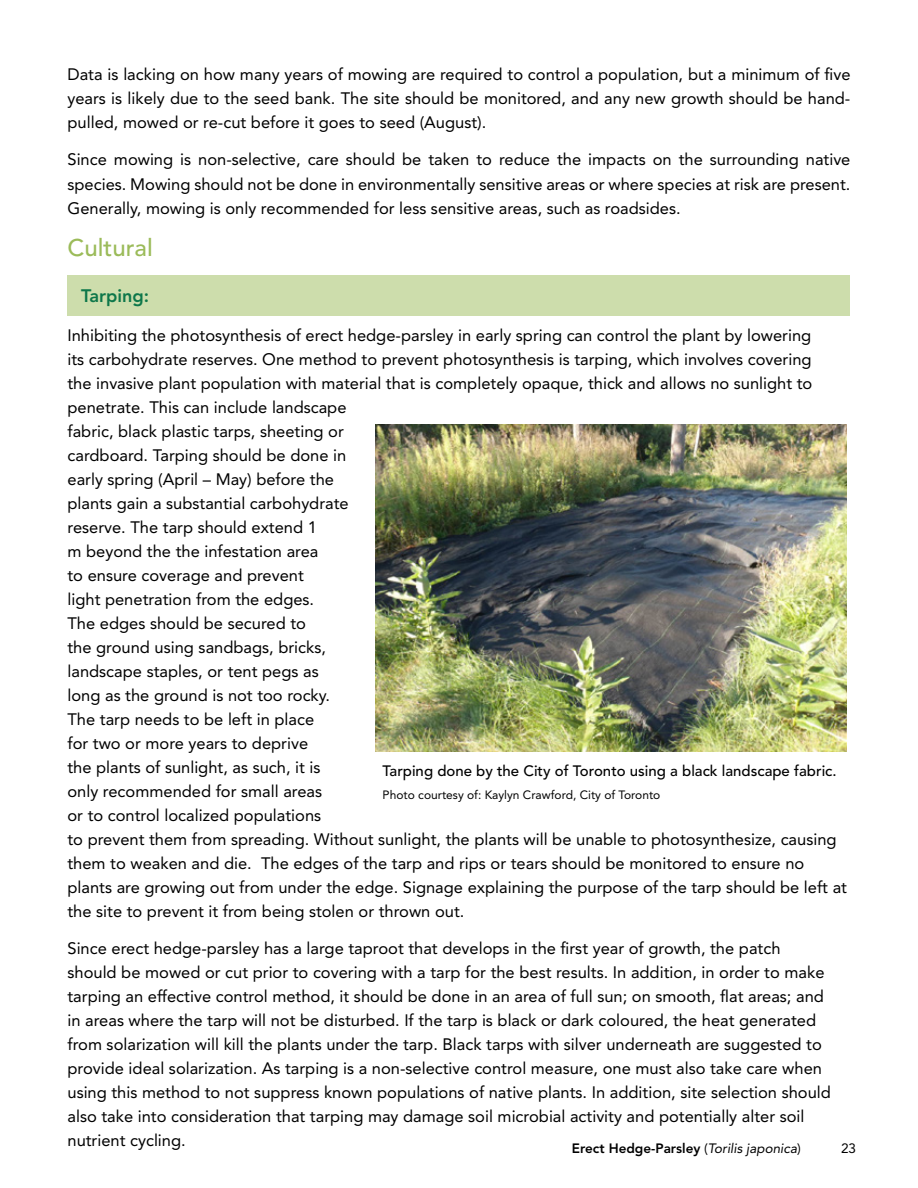
<style>
.page{position:relative;width:918px;height:1188px;background:#fff}
.page>*{position:absolute;margin:0;border:0;box-sizing:border-box;transform-origin:0 0}
.t1{font:500 24px "Avenir LT Std";color:#9bbb59}
.t2{font:800 18px "Avenir LT Std";color:#0e774a}
.t3{font:16.5px/24px "Avenir LT Std";color:#000;text-align:justify}
.t4{font:500 15px "Avenir LT Std";color:#000}
.t5{font:800 13.5px "Avenir LT Std";color:#000}
.t6{font:13.5px "Avenir LT Std";color:#000}
.t7{font:12px "Avenir LT Std";color:#000}
.s1{font-weight:400}
.s2{font-weight:400;font-style:italic}
</style>
<div class="page">
<div style="left:68px;top:275px;width:782px;height:41px;background:#cdddac"></div>
<img style="left:376px;top:424px;width:471px;height:327px">
<p class="t3" style="left:68px;top:62px;width:785px">Data is lacking on how many years of mowing are required to control a population, but a minimum of five years is likely due to the seed bank. The site should be monitored, and any new growth should be hand&shy;pulled, mowed or re-cut before it goes to seed (August).</p>
<p class="t3" style="left:68px;top:148px;width:785px">Since mowing is non-selective, care should be taken to reduce the impacts on the surrounding native species. Mowing should not be done in environmentally sensitive areas or where species at risk are present.<br>Generally, mowing is only recommended for less sensitive areas, such as roadsides.</p>
<h1 class="t1" style="left:68px;top:234px;width:87px">Cultural</h1>
<p class="t2" style="left:81px;top:285px;width:70px">Tarping:</p>
<p class="t3" style="left:68px;top:323px;width:781px;text-align:left">Inhibiting the photosynthesis of erect hedge-parsley in early spring can control the plant by lowering<br>its carbohydrate reserves. One method to prevent photosynthesis is tarping, which involves covering<br>the invasive plant population with material that is completely opaque, thick and allows no sunlight to penetrate. This can include landscape<br>fabric, black plastic tarps, sheeting or<br>cardboard. Tarping should be done in<br>early spring (April – May) before the<br>plants gain a substantial carbohydrate<br>reserve. The tarp should extend 1<br>m beyond the the infestation area<br>to ensure coverage and prevent<br>light penetration from the edges.<br>The edges should be secured to<br>the ground using sandbags, bricks,<br>landscape staples, or tent pegs as<br>long as the ground is not too rocky.<br>The tarp needs to be left in place<br>for two or more years to deprive<br>the plants of sunlight, as such, it is<br>only recommended for small areas<br>or to control localized populations<br>to prevent them from spreading. Without sunlight, the plants will be unable to photosynthesize, causing them to weaken and die. The edges of the tarp and rips or tears should be monitored to ensure no plants are growing out from under the edge. Signage explaining the purpose of the tarp should be left at the site to prevent it from being stolen or thrown out.</p>
<p class="t3" style="left:68px;top:937px;width:765px;text-align:left">Since erect hedge-parsley has a large taproot that develops in the first year of growth, the patch should be mowed or cut prior to covering with a tarp for the best results. In addition, in order to make tarping an effective control method, it should be done in an area of full sun; on smooth, flat areas; and in areas where the tarp will not be disturbed. If the tarp is black or dark coloured, the heat generated from solarization will kill the plants under the tarp. Black tarps with silver underneath are suggested to provide ideal solarization. As tarping is a non-selective control measure, one must also take care when using this method to not suppress known populations of native plants. In addition, site selection should also take into consideration that tarping may damage soil microbial activity and potentially alter soil nutrient cycling.</p>
<p class="t4" style="left:383px;top:762px;width:456px">Tarping done by the City of Toronto using a black landscape fabric.</p>
<p class="t7" style="left:383px;top:788px;width:279px">Photo courtesy of: Kaylyn Crawford, City of Toronto</p>
<p class="t5" style="left:572px;top:1140px;width:230px">Erect Hedge-Parsley <span class="s1">(</span><span class="s2">Torilis japonica</span><span class="s1">)</span></p>
<p class="t6" style="left:841px;top:1141px;width:17px">23</p>
</div>
